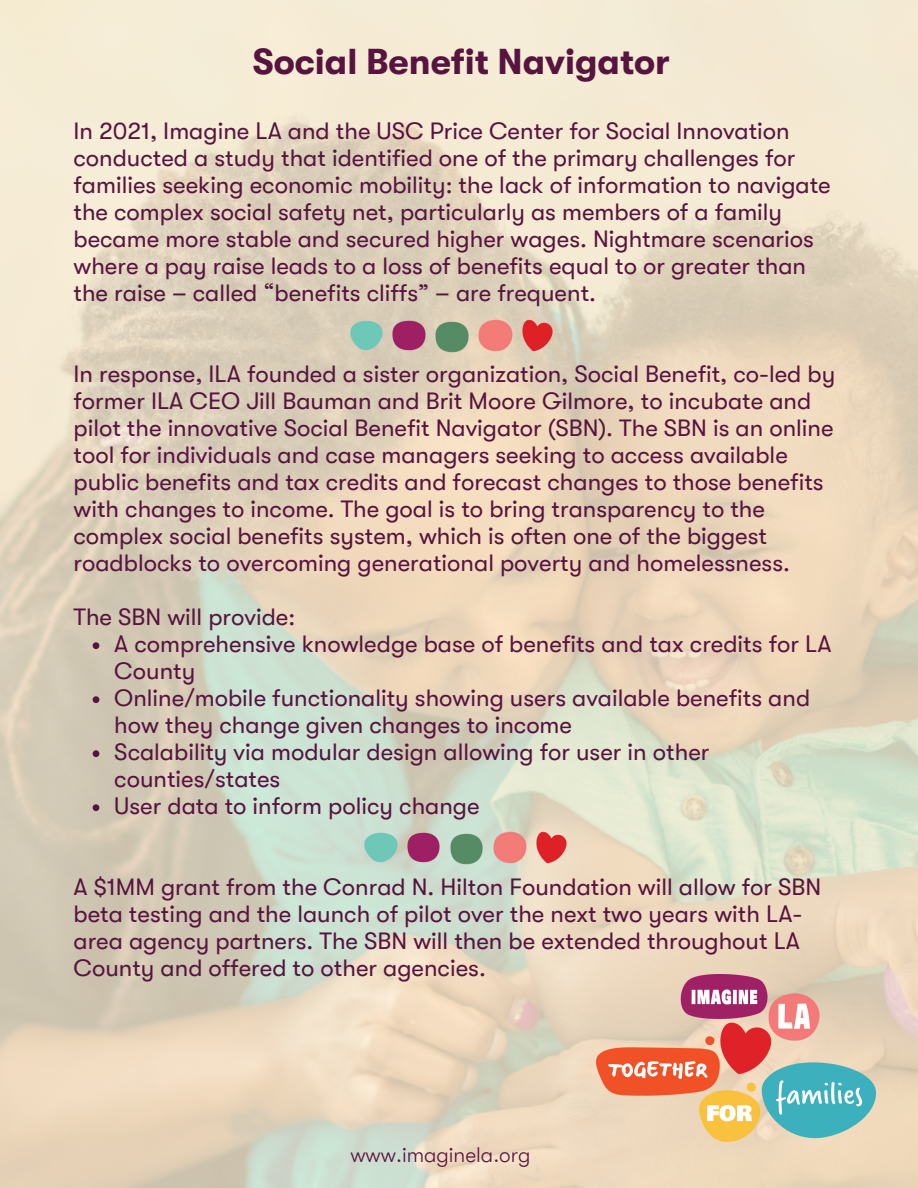
<style>
.page{position:relative;width:918px;height:1188px;background:#fff}
.page>*{position:absolute;margin:0;border:0;box-sizing:border-box;transform-origin:0 0}
.t1{font:700 36px "GT Walsheim";color:#57143f}
.t2{font:24px/27px "GT Walsheim";color:#57143f}
.t3{font:300 21px "GT Walsheim";color:#57143f}
.s1{font-style:inherit}
</style>
<div class="page">
<img style="left:0;top:0;width:918px;height:1188px">
<img style="left:597px;top:974px;width:279px;height:168px">
<svg style="left:93px;top:642px;width:6px;height:7px"></svg>
<svg style="left:93px;top:696px;width:6px;height:7px"></svg>
<svg style="left:93px;top:750px;width:6px;height:7px"></svg>
<svg style="left:93px;top:804px;width:6px;height:7px"></svg>
<img style="left:350px;top:321px;width:33px;height:30px">
<img style="left:393px;top:321px;width:33px;height:30px">
<img style="left:479px;top:320px;width:34px;height:31px">
<img style="left:436px;top:322px;width:33px;height:30px">
<img style="left:522px;top:320px;width:31px;height:31px">
<img style="left:365px;top:833px;width:32px;height:30px">
<img style="left:407px;top:833px;width:33px;height:30px">
<img style="left:493px;top:832px;width:34px;height:31px">
<img style="left:450px;top:834px;width:33px;height:30px">
<img style="left:537px;top:832px;width:30px;height:31px">
<h1 class="t1" style="left:253px;top:42px;width:419px">Social Benefit Navigator</h1>
<p class="t2" style="left:74px;top:118px;width:759px">In 2021, Imagine LA and the USC Price Center for Social Innovation conducted a study that identified one of the primary challenges for families seeking economic mobility: the lack of information to navigate the complex social safety net, particularly as members of a family became more stable and secured higher wages. Nightmare scenarios where a pay raise leads to a loss of benefits equal to or greater than the raise – called “benefits cliffs” – are frequent.</p>
<p class="t2" style="left:74px;top:361px;width:763px">In response, ILA founded a sister organization, Social Benefit, co-led by former ILA CEO Jill Bauman and Brit Moore Gilmore, to incubate and pilot the innovative Social Benefit Navigator (SBN). The SBN is an online tool for individuals and case managers seeking to access available public benefits and tax credits and forecast changes to those benefits with changes to income. The goal is to bring transparency to the complex social benefits system, which is often one of the biggest roadblocks to overcoming generational poverty and homelessness.</p>
<p class="t2" style="left:74px;top:604px;width:223px">The SBN will provide:</p>
<p class="t2" style="left:114px;top:631px;width:719px">A comprehensive knowledge base of benefits and tax credits for LA County<br>Online/mobile functionality showing users available benefits and how they change given changes to income<br>Scalability via modular design allowing for user in other counties/states<br>User data to inform policy change</p>
<p class="t2" style="left:74px;top:874px;width:749px">A $1MM grant from the Conrad <span class="s1">N</span>. Hilton Foundation will allow for SBN beta testing and the launch of pilot over the next two years with LA&shy;area agency partners. The SBN will then be extended throughout LA County and offered to other agencies.</p>
<p class="t3" style="left:350px;top:1143px;width:182px">www.imaginela.org</p>
</div>
